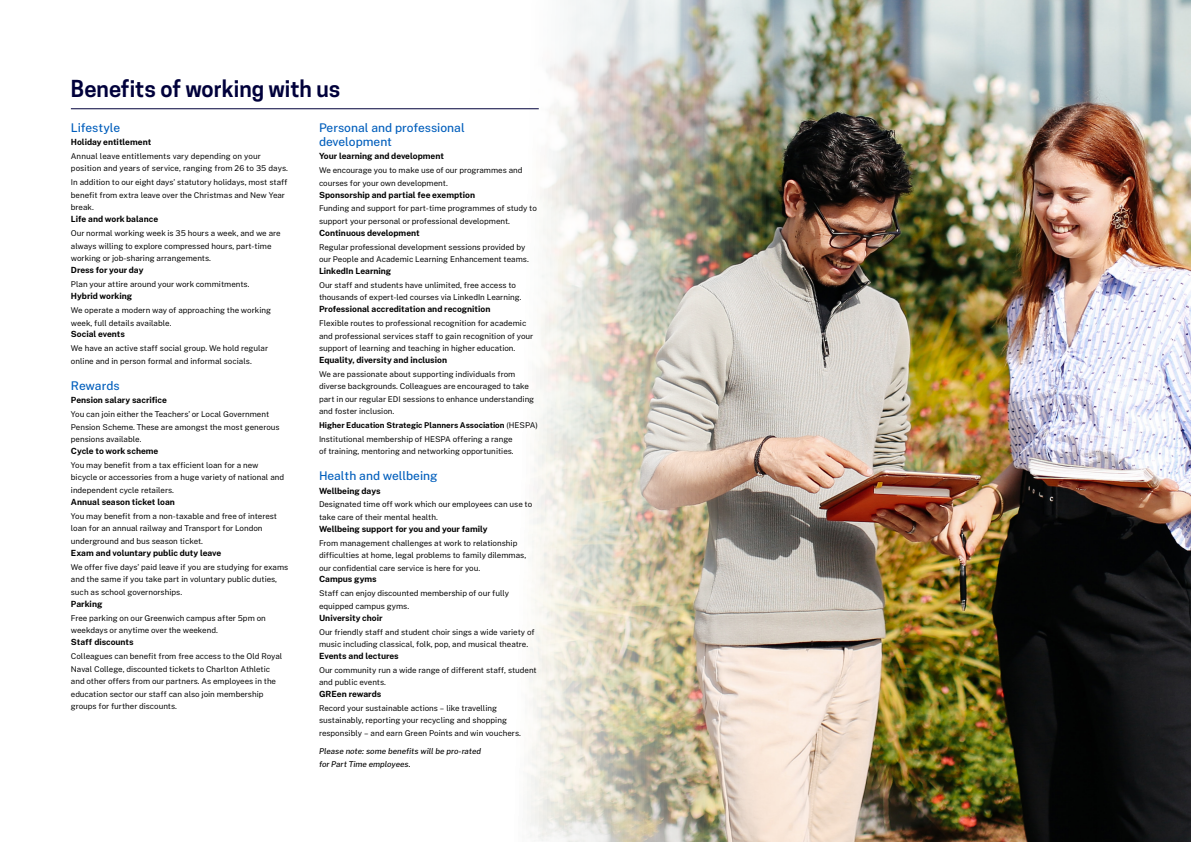
<style>
.page{position:relative;width:1191px;height:842px;background:#fff}
.page>*{position:absolute;margin:0;border:0;box-sizing:border-box;transform-origin:0 0}
.t1{font:600 22px "Cooper Hewitt";color:#00003b}
.t2{font:500 12px/14.5px "Public Sans";color:#005ebc}
.t3{font:700 8.5px "Public Sans";color:#000}
.t4{font:8px/12.5px "Public Sans";color:#000}
.t5{font:italic 500 8px/12.5px "Public Sans";letter-spacing:-.005em;color:#000}
.s1{font-weight:700}
</style>
<div class="page">
<img style="left:181px;top:0;width:1010px;height:842px">
<hr style="left:71px;top:109px;width:468px;height:1px;background:#00003b">
<h1 class="t1" style="left:71px;top:76px;width:271px">Benefits of working with us</h1>
<h2 class="t2" style="left:71px;top:120px;width:51px">Lifestyle</h2>
<p class="t3" style="left:71px;top:137px;width:82px">Holiday entitlement</p>
<p class="t4" style="left:71px;top:150px;width:219px">Annual leave entitlements vary depending on your position and years of service, ranging from 26 to 35 days.</p>
<p class="t4" style="left:71px;top:176px;width:218px">In addition to our eight days’ statutory holidays, most staff benefit from extra leave over the Christmas and New Year break.</p>
<p class="t3" style="left:71px;top:214px;width:89px">Life and work balance</p>
<p class="t4" style="left:71px;top:227px;width:211px">Our normal working week is 35 hours a week, and we are always willing to explore compressed hours, part-time working or job-sharing arrangements.</p>
<p class="t3" style="left:71px;top:265px;width:74px">Dress for your day</p>
<p class="t4" style="left:71px;top:278px;width:180px">Plan your attire around your work commitments.</p>
<p class="t3" style="left:71px;top:291px;width:63px">Hybrid working</p>
<p class="t4" style="left:71px;top:304px;width:202px">We operate a modern way of approaching the working week, full details available.</p>
<p class="t3" style="left:71px;top:329px;width:56px">Social events</p>
<p class="t4" style="left:71px;top:342px;width:199px">We have an active staff social group. We hold regular online and in person formal and informal socials.</p>
<h2 class="t2" style="left:71px;top:378px;width:50px">Rewards</h2>
<p class="t3" style="left:71px;top:395px;width:97px">Pension salary sacrifice</p>
<p class="t4" style="left:71px;top:408px;width:210px">You can join either the Teachers’ or Local Government<br>Pension Scheme. These are amongst the most generous pensions available.</p>
<p class="t3" style="left:71px;top:446px;width:89px">Cycle to work scheme</p>
<p class="t4" style="left:71px;top:459px;width:215px">You may benefit from a tax efficient loan for a new bicycle or accessories from a huge variety of national and independent cycle retailers.</p>
<p class="t3" style="left:71px;top:496px;width:106px">Annual season ticket loan</p>
<p class="t4" style="left:71px;top:510px;width:208px">You may benefit from a non-taxable and free of interest loan for an annual railway and Transport for London underground and bus season ticket.</p>
<p class="t3" style="left:71px;top:547px;width:152px">Exam and voluntary public duty leave</p>
<p class="t4" style="left:71px;top:560px;width:219px">We offer five days’ paid leave if you are studying for exams and the same if you take part in voluntary public duties, such as school governorships.</p>
<p class="t3" style="left:71px;top:598px;width:33px">Parking</p>
<p class="t4" style="left:71px;top:611px;width:196px">Free parking on our Greenwich campus after 5pm on weekdays or anytime over the weekend.</p>
<p class="t3" style="left:71px;top:637px;width:64px">Staff discounts</p>
<p class="t4" style="left:71px;top:650px;width:213px">Colleagues can benefit from free access to the Old Royal Naval College, discounted tickets to Charlton Athletic and other offers from our partners. As employees in the education sector our staff can also join membership groups for further discounts.</p>
<h2 class="t2" style="left:319px;top:120px;width:147px">Personal and professional development</h2>
<p class="t3" style="left:319px;top:151px;width:126px">Your learning and development</p>
<p class="t4" style="left:319px;top:164px;width:205px">We encourage you to make use of our programmes and courses for your own development.</p>
<p class="t3" style="left:319px;top:189px;width:158px">Sponsorship and partial fee exemption</p>
<p class="t4" style="left:319px;top:202px;width:219px">Funding and support for part-time programmes of study to support your personal or professional development.</p>
<p class="t3" style="left:319px;top:227px;width:102px">Continuous development</p>
<p class="t4" style="left:319px;top:240px;width:211px">Regular professional development sessions provided by our People and Academic Learning Enhancement teams.</p>
<p class="t3" style="left:319px;top:266px;width:74px">LinkedIn Learning</p>
<p class="t4" style="left:319px;top:279px;width:204px">Our staff and students have unlimited, free access to thousands of expert-led courses via LinkedIn Learning.</p>
<p class="t3" style="left:319px;top:304px;width:173px">Professional accreditation and recognition</p>
<p class="t4" style="left:319px;top:317px;width:216px">Flexible routes to professional recognition for academic and professional services staff to gain recognition of your support of learning and teaching in higher education.</p>
<p class="t3" style="left:319px;top:354px;width:130px">Equality, diversity and inclusion</p>
<p class="t4" style="left:319px;top:368px;width:217px">We are passionate about supporting individuals from diverse backgrounds. Colleagues are encouraged to take part in our regular EDI sessions to enhance understanding and foster inclusion.</p>
<p class="t4" style="left:319px;top:418px;width:220px;line-height:13.9px"><span class="s1">Higher Education Strategic Planners Association</span> (HESPA)<br>Institutional membership of HESPA offering a range</p>
<p class="t4" style="left:319px;top:445px;width:196px">of training, mentoring and networking opportunities.</p>
<h2 class="t2" style="left:319px;top:468px;width:120px">Health and wellbeing</h2>
<p class="t3" style="left:319px;top:485px;width:63px">Wellbeing days</p>
<p class="t4" style="left:319px;top:498px;width:215px">Designated time off work which our employees can use to take care of their mental health.</p>
<p class="t3" style="left:319px;top:523px;width:170px">Wellbeing support for you and your family</p>
<p class="t4" style="left:319px;top:536px;width:209px">From management challenges at work to relationship difficulties at home, legal problems to family dilemmas, our confidential care service is here for you.</p>
<p class="t3" style="left:319px;top:574px;width:59px">Campus gyms</p>
<p class="t4" style="left:319px;top:587px;width:191px">Staff can enjoy discounted membership of our fully equipped campus gyms.</p>
<p class="t3" style="left:319px;top:612px;width:65px">University choir</p>
<p class="t4" style="left:319px;top:625px;width:217px">Our friendly staff and student choir sings a wide variety of music including classical, folk, pop, and musical theatre.</p>
<p class="t3" style="left:319px;top:650px;width:81px">Events and lectures</p>
<p class="t4" style="left:319px;top:663px;width:219px">Our community run a wide range of different staff, student and public events.</p>
<p class="t3" style="left:319px;top:689px;width:64px">GREen rewards</p>
<p class="t4" style="left:319px;top:702px;width:203px">Record your sustainable actions – like travelling sustainably, reporting your recycling and shopping responsibly – and earn Green Points and win vouchers.</p>
<p class="t5" style="left:319px;top:744px;width:164px">Please note: some benefits will be pro-rated for Part Time employees.</p>
</div>
